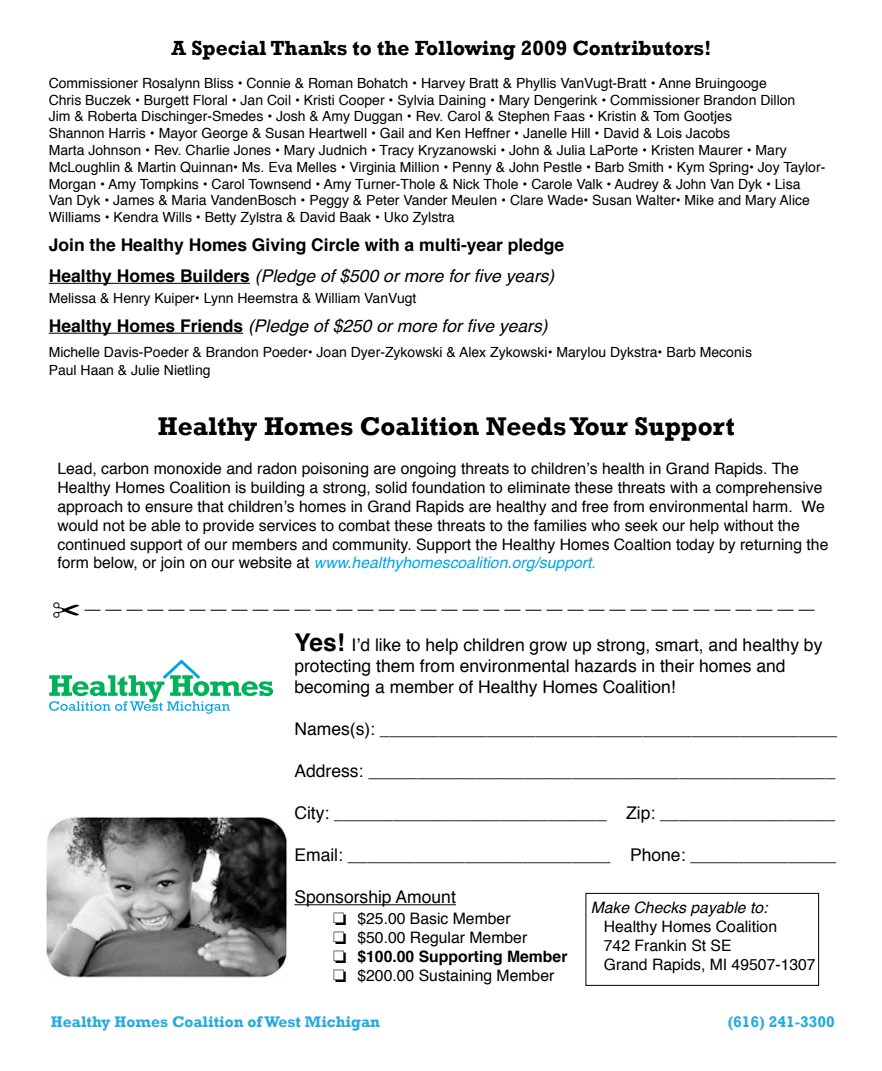
<style>
.page{position:relative;width:882px;height:1071px;background:#fff}
.page>*{position:absolute;margin:0;border:0;box-sizing:border-box;transform-origin:0 0}
.t1{font:700 26.25px "Rockwell";color:#000}
.t2{font:700 21px "Rockwell";color:#000}
.t3{font:21px "Times";color:#000}
.t4{font:17.5px/21px "Helvetica";color:#000}
.t5{font:700 17.5px/31px "Helvetica";color:#000}
.t6{font:italic 17.5px "Helvetica";color:#000}
.t7{font:15.75px/18.9px "Helvetica";color:#000}
.t8{font:700 15.75px "Rockwell";color:#27aae1}
.t9{font:700 15.75px "Helvetica";color:#000}
.t10{font:italic 15.75px "Helvetica";color:#000}
.t11{font:14px/16.8px "Helvetica";color:#000}
.s1{font-weight:400;font-style:italic}
.s2{font-weight:700;font-style:normal}
.s3{font-style:italic;color:#00a4e4}
.s4{color:#00a4e4}
.s5{font-weight:700;font-size:24.5px}
</style>
<div class="page">
<hr style="left:294px;top:904px;width:162px;height:1px;background:#000">
<div style="left:585px;top:893px;width:234px;height:93px;border:1px solid #000"></div>
<svg style="left:49px;top:659px;width:224px;height:55px"></svg>
<img style="left:46px;top:817px;width:242px;height:161px">
<hr style="left:49px;top:283px;width:201px;height:1px;background:#000">
<hr style="left:49px;top:333px;width:194px;height:1px;background:#000">
<h2 class="t2" style="left:172px;top:35px;width:542px">A Special Thanks to the Following 2009 Contributors!</h2>
<p class="t11" style="left:49px;top:75px;width:778px">Commissioner Rosalynn Bliss • Connie &amp; Roman Bohatch • Harvey Bratt &amp; Phyllis VanVugt-Bratt • Anne Bruingooge<br>Chris Buczek • Burgett Floral • Jan Coil • Kristi Cooper • Sylvia Daining • Mary Dengerink • Commissioner Brandon Dillon<br>Jim &amp; Roberta Dischinger-Smedes • Josh &amp; Amy Duggan • Rev. Carol &amp; Stephen Faas • Kristin &amp; Tom Gootjes<br>Shannon Harris • Mayor George &amp; Susan Heartwell • Gail and Ken Heffner • Janelle Hill • David &amp; Lois Jacobs<br>Marta Johnson • Rev. Charlie Jones • Mary Judnich • Tracy Kryzanowski • John &amp; Julia LaPorte • Kristen Maurer • Mary McLoughlin &amp; Martin Quinnan• Ms. Eva Melles • Virginia Million • Penny &amp; John Pestle • Barb Smith • Kym Spring• Joy Taylor-Morgan • Amy Tompkins • Carol Townsend • Amy Turner-Thole &amp; Nick Thole • Carole Valk • Audrey &amp; John Van Dyk • Lisa Van Dyk • James &amp; Maria VandenBosch • Peggy &amp; Peter Vander Meulen • Clare Wade• Susan Walter• Mike and Mary Alice Williams • Kendra Wills • Betty Zylstra &amp; David Baak • Uko Zylstra</p>
<p class="t5" style="left:49px;top:230px;width:517px">Join the Healthy Homes Giving Circle with a multi-year pledge<br>Healthy Homes Builders <span class="s1">(Pledge of $500 or more for five years)</span></p>
<p class="t11" style="left:49px;top:290px;width:369px">Melissa &amp; Henry Kuiper• Lynn Heemstra &amp; William VanVugt</p>
<p class="t6" style="left:49px;top:312px;width:500px"><span class="s2">Healthy Homes Friends</span> (Pledge of $250 or more for five years)</p>
<p class="t11" style="left:49px;top:343px;width:705px;line-height:18.9px">Michelle Davis-Poeder &amp; Brandon Poeder• Joan Dyer-Zykowski &amp; Alex Zykowski• Marylou Dykstra• Barb Meconis<br>Paul Haan &amp; Julie Nietling</p>
<h1 class="t1" style="left:158px;top:410px;width:578px">Healthy Homes Coalition Needs Your Support</h1>
<p class="t7" style="left:57px;top:459px;width:772px">Lead, carbon monoxide and radon poisoning are ongoing threats to children’s health in Grand Rapids. The Healthy Homes Coalition is building a strong, solid foundation to eliminate these threats with a comprehensive approach to ensure that children’s homes in Grand Rapids are healthy and free from environmental harm. We would not be able to provide services to combat these threats to the families who seek our help without the continued support of our members and community. Support the Healthy Homes Coaltion today by returning the form below, or join on our website at <span class="s3">www.healthyhomescoalition.org/support</span><span class="s4">.</span></p>
<h2 class="t3" style="left:52px;top:588px;width:766px">✂ ———————————————————————————————————</h2>
<p class="t4" style="left:294px;top:635px;width:529px"><span class="s5">Yes!</span> I’d like to help children grow up strong, smart, and healthy by protecting them from environmental hazards in their homes and becoming a member of Healthy Homes Coalition!</p>
<p class="t4" style="left:294px;top:719px;width:544px">Names(s): _______________________________________________</p>
<p class="t4" style="left:294px;top:761px;width:542px">Address: ________________________________________________</p>
<p class="t4" style="left:294px;top:803px;width:542px">City: ____________________________ Zip: __________________</p>
<p class="t4" style="left:294px;top:845px;width:543px">Email: ___________________________ Phone: _______________</p>
<p class="t4" style="left:294px;top:887px;width:163px">Sponsorship Amount</p>
<p class="t7" style="left:357px;top:910px;width:171px">$25.00 Basic Member $50.00 Regular Member</p>
<p class="t9" style="left:357px;top:944px;width:212px">$100.00 Supporting Member</p>
<p class="t7" style="left:357px;top:967px;width:198px">$200.00 Sustaining Member</p>
<p class="t10" style="left:591px;top:895px;width:178px">Make Checks payable to:</p>
<p class="t7" style="left:604px;top:918px;width:213px">Healthy Homes Coalition<br>742 Frankin St SE<br>Grand Rapids, MI 49507-1307</p>
<p class="t8" style="left:51px;top:1012px;width:331px">Healthy Homes Coalition of West Michigan</p>
<p class="t8" style="left:728px;top:1012px;width:109px">(616) 241-3300</p>
</div>
